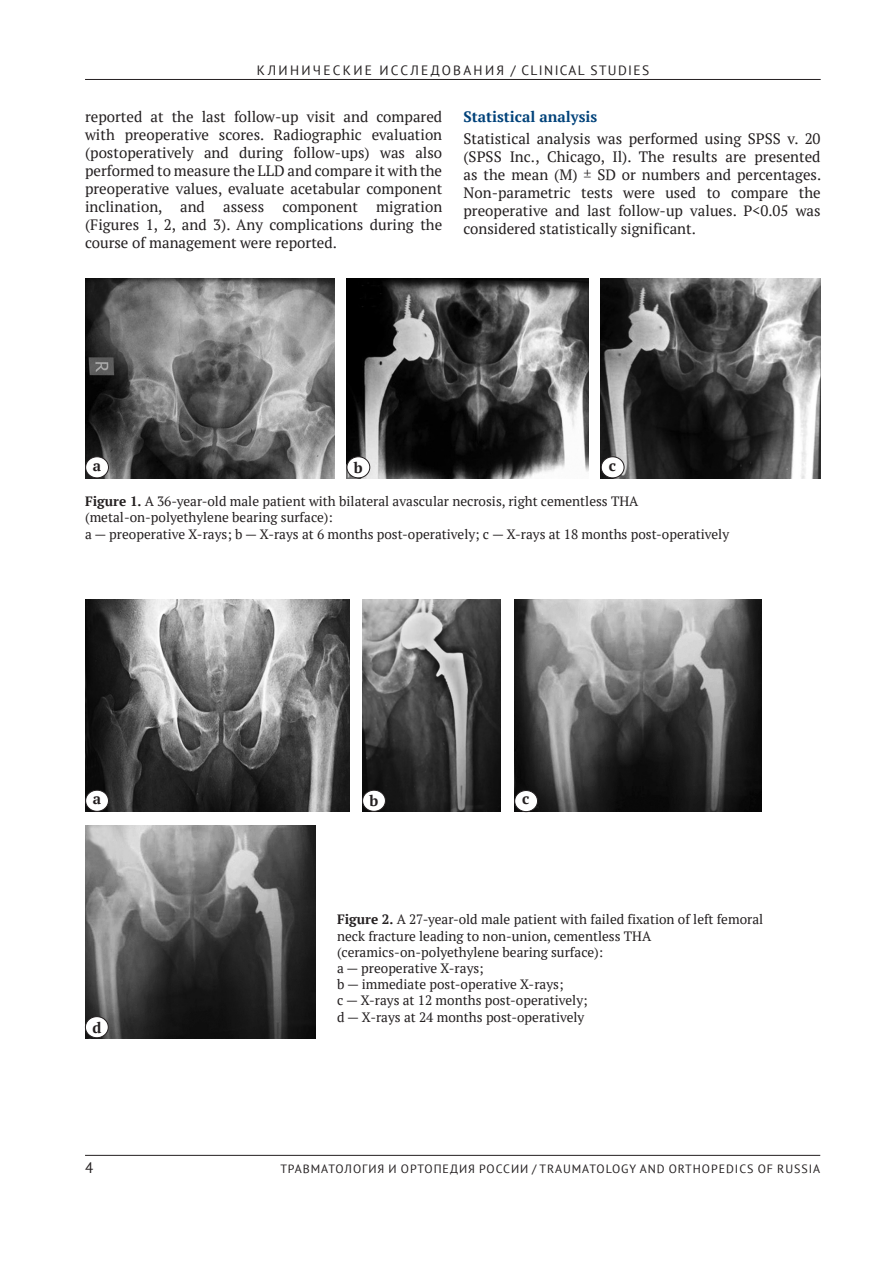
<style>
.page{position:relative;width:893px;height:1263px;background:#fff}
.page>*{position:absolute;margin:0;border:0;box-sizing:border-box;transform-origin:0 0}
.t1{font:15px/18px "PT Serif";color:#231f20;text-align:justify}
.t2{font:700 15px "PT Serif";color:#00427a}
.t3{font:700 15px "PT Serif";color:#231f20}
.t4{font:15px "PT Sans";color:#231f20}
.t5{font:13.5px/16.2px "PT Serif";color:#231f20}
.t6{font:13.5px "PT Sans";letter-spacing:.17em;color:#231f20}
.t7{font:12px "PT Sans";letter-spacing:.08em;color:#231f20}
.s1{font-weight:700}
</style>
<div class="page">
<hr style="left:85px;top:79px;width:736px;height:1px;background:#231f20">
<hr style="left:85px;top:1155px;width:735px;height:1px;background:#231f20">
<img style="left:85px;top:278px;width:249px;height:200px">
<img style="left:347px;top:278px;width:241px;height:200px">
<img style="left:600px;top:278px;width:220px;height:200px">
<div style="left:86px;top:457px;width:22px;height:21px;background:#fff;border-radius:50%"></div>
<div style="left:85px;top:456px;width:24px;height:22px;border:1px solid #231f20;border-radius:50%"></div>
<div style="left:347px;top:457px;width:23px;height:21px;background:#fff;border-radius:50%"></div>
<div style="left:347px;top:456px;width:23px;height:22px;border:1px solid #231f20;border-radius:50%"></div>
<div style="left:601px;top:457px;width:23px;height:21px;background:#fff;border-radius:50%"></div>
<div style="left:601px;top:456px;width:23px;height:22px;border:1px solid #231f20;border-radius:50%"></div>
<img style="left:85px;top:599px;width:264px;height:213px">
<img style="left:362px;top:599px;width:139px;height:213px">
<img style="left:514px;top:599px;width:248px;height:213px">
<img style="left:85px;top:825px;width:231px;height:213px">
<div style="left:86px;top:790px;width:22px;height:21px;background:#fff;border-radius:50%"></div>
<div style="left:85px;top:790px;width:24px;height:22px;border:1px solid #231f20;border-radius:50%"></div>
<div style="left:363px;top:790px;width:22px;height:21px;background:#fff;border-radius:50%"></div>
<div style="left:362px;top:790px;width:24px;height:22px;border:1px solid #231f20;border-radius:50%"></div>
<div style="left:515px;top:790px;width:23px;height:22px;background:#fff;border-radius:50%"></div>
<div style="left:514px;top:790px;width:24px;height:22px;border:1px solid #231f20;border-radius:50%"></div>
<div style="left:85px;top:1017px;width:23px;height:21px;background:#fff;border-radius:50%"></div>
<div style="left:85px;top:1016px;width:24px;height:22px;border:1px solid #231f20;border-radius:50%"></div>
<p class="t6" style="left:257px;top:61px;width:394px">КЛИНИЧЕСКИЕ ИССЛЕДОВАНИЯ / СLINICAL STUDIES</p>
<p class="t1" style="left:85px;top:108px;width:359px">reported at the last follow-up visit and compared with preoperative scores. Radiographic evaluation (postoperatively and during follow-ups) was also performed to measure the LLD and compare it with the preoperative values, evaluate acetabular component inclination, and assess component migration (Figures 1, 2, and 3). Any complications during the course of management were reported.</p>
<p class="t2" style="left:463px;top:108px;width:135px">Statistical analysis</p>
<p class="t1" style="left:463px;top:130px;width:359px">Statistical analysis was performed using SPSS v. 20 (SPSS Inc., Chicago, Il). The results are presented as the mean (M) ± SD or numbers and percentages.<br>Non-parametric tests were used to compare the preoperative and last follow-up values. P&lt;0.05 was considered statistically significant.</p>
<p class="t3" style="left:93px;top:457px;width:10px">а</p>
<p class="t3" style="left:354px;top:460px;width:10px">b</p>
<p class="t3" style="left:609px;top:457px;width:9px">с</p>
<p class="t5" style="left:85px;top:494px;width:646px"><span class="s1">Figure 1.</span> A 36-year-old male patient with bilateral avascular necrosis, right cementless THA (metal-on-polyethylene bearing surface):<br>a — preoperative X-rays; b — X-rays at 6 months post-operatively; c — X-rays at 18 months post-operatively</p>
<p class="t3" style="left:93px;top:790px;width:10px">а</p>
<p class="t3" style="left:370px;top:793px;width:10px">b</p>
<p class="t3" style="left:522px;top:791px;width:9px">с</p>
<p class="t3" style="left:92px;top:1019px;width:10px">d</p>
<p class="t5" style="left:337px;top:912px;width:428px"><span class="s1">Figure 2.</span> A 27-year-old male patient with failed fixation of left femoral neck fracture leading to non-union, cementless THA (ceramics-on-polyethylene bearing surface):<br>a — preoperative X-rays;<br>b — immediate post-operative X-rays;<br>c — X-rays at 12 months post-operatively;<br>d — X-rays at 24 months post-operatively</p>
<p class="t4" style="left:85px;top:1158px;width:10px">4</p>
<p class="t7" style="left:280px;top:1161px;width:65px">ТРАВ МАТОЛО</p>
<p class="t7" style="left:362px;top:1161px;width:90px">ГИЯ И ОРТОПЕДИЯ</p>
<p class="t7" style="left:479px;top:1161px;width:17px">РОССИИ</p>
<p class="t7" style="left:532px;top:1161px;width:117px">/ TRAU MATOLOGY AND</p>
<p class="t7" style="left:669px;top:1161px;width:58px">ORTHOPEDICS</p>
<p class="t7" style="left:758px;top:1161px;width:28px">OF RUSSIA</p>
</div>
